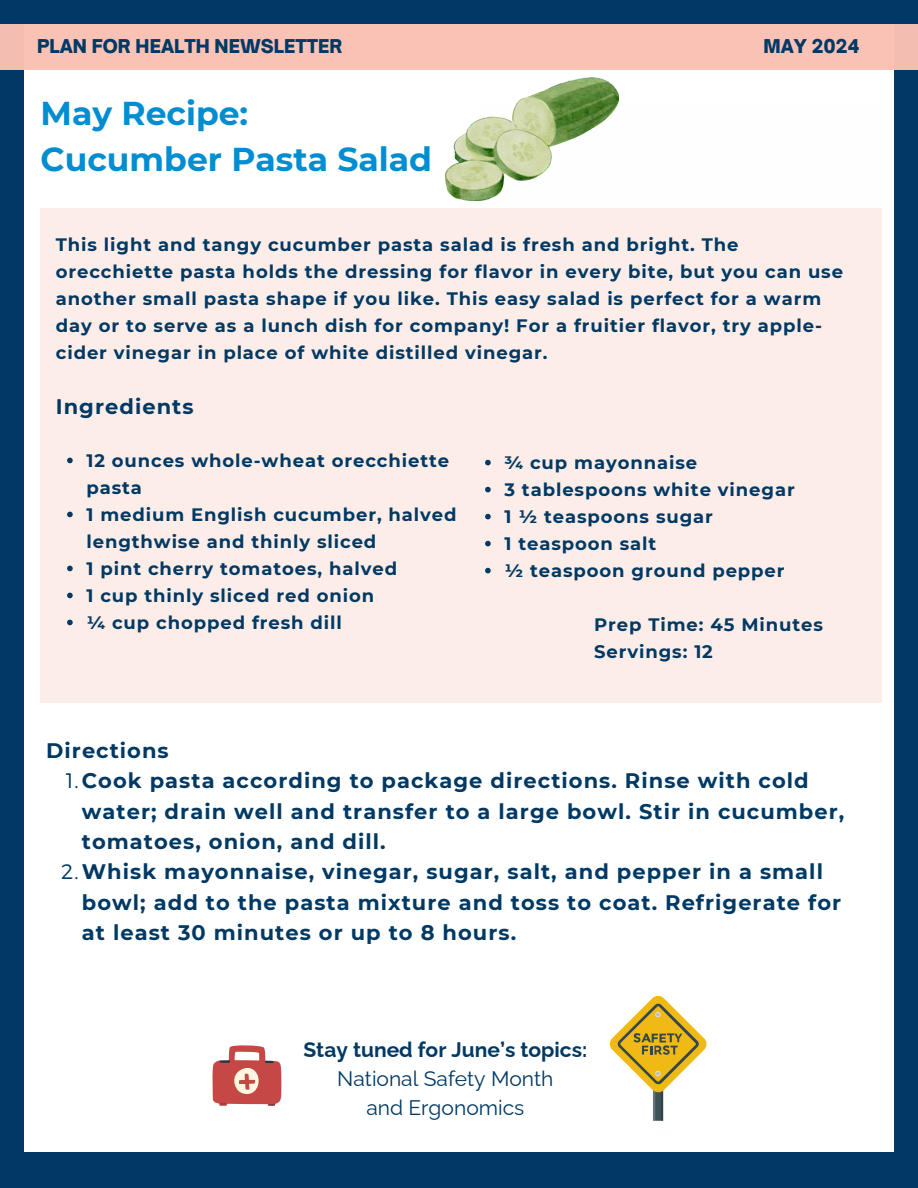
<style>
.page{position:relative;width:918px;height:1188px;background:#003963}
.page>*{position:absolute;margin:0;border:0;box-sizing:border-box;transform-origin:0 0}
.t1{font:700 33px/46.2px "Montserrat";color:#008dd1}
.t2{font:700 21px/30.3px "Montserrat";letter-spacing:.05em;color:#003963}
.t3{font:21px/29.2px "Raleway";color:#003963;text-align:center}
.t4{font:900 18.3px "Open Sauce One";color:#003963}
.t5{font:700 18px/27px "Montserrat";letter-spacing:.05em;color:#003963}
.s1{font-weight:300}
.s2{font-weight:700}
</style>
<div class="page">
<div style="left:24px;top:24px;width:870px;height:1127px;background:#fff"></div>
<div style="left:0;top:24px;width:918px;height:46px;background:#fac1b3"></div>
<div style="left:41px;top:208px;width:841px;height:494px;background:#fdede9"></div>
<svg style="left:212px;top:1045px;width:70px;height:61px"></svg>
<svg style="left:609px;top:995px;width:98px;height:126px"></svg>
<svg style="left:67px;top:458px;width:6px;height:5px"></svg>
<svg style="left:67px;top:512px;width:6px;height:5px"></svg>
<svg style="left:67px;top:566px;width:6px;height:5px"></svg>
<svg style="left:67px;top:593px;width:6px;height:5px"></svg>
<svg style="left:67px;top:620px;width:6px;height:5px"></svg>
<svg style="left:485px;top:460px;width:6px;height:5px"></svg>
<svg style="left:485px;top:487px;width:6px;height:5px"></svg>
<svg style="left:485px;top:514px;width:6px;height:5px"></svg>
<svg style="left:485px;top:541px;width:6px;height:5px"></svg>
<svg style="left:485px;top:568px;width:6px;height:5px"></svg>
<img style="left:445px;top:78px;width:174px;height:122px">
<h2 class="t4" style="left:37px;top:35px;width:307px">PLAN FOR HEALTH NEWSLETTER</h2>
<h5 class="t4" style="left:763px;top:35px;width:98px">MAY 2024</h5>
<h4 class="t1" style="left:41px;top:90px;width:393px">May Recipe:<br>Cucumber Pasta Salad</h4>
<p class="t5" style="left:56px;top:231px;width:789px">This light and tangy cucumber pasta salad is fresh and bright. The orecchiette pasta holds the dressing for flavor in every bite, but you can use another small pasta shape if you like. This easy salad is perfect for a warm day or to serve as a lunch dish for company! For a fruitier flavor, try apple&shy;cider vinegar in place of white distilled vinegar.</p>
<p class="t2" style="left:56px;top:391px;width:139px">Ingredients</p>
<p class="t5" style="left:86px;top:447px;width:364px">12 ounces whole-wheat orecchiette pasta</p>
<p class="t5" style="left:86px;top:501px;width:372px">1 medium English cucumber, halved lengthwise and thinly sliced</p>
<p class="t5" style="left:86px;top:555px;width:312px">1 pint cherry tomatoes, halved</p>
<p class="t5" style="left:86px;top:582px;width:289px">1 cup thinly sliced red onion</p>
<p class="t5" style="left:86px;top:609px;width:257px">¼ cup chopped fresh dill</p>
<p class="t5" style="left:594px;top:611px;width:230px">Prep Time: 45 Minutes<br>Servings: 12</p>
<p class="t5" style="left:504px;top:449px;width:194px">¾ cup mayonnaise</p>
<p class="t5" style="left:504px;top:476px;width:292px">3 tablespoons white vinegar</p>
<p class="t5" style="left:504px;top:503px;width:210px">1 ½ teaspoons sugar</p>
<h5 class="t5" style="left:504px;top:530px;width:154px">1 teaspoon salt</h5>
<h2 class="t5" style="left:504px;top:557px;width:282px">½ teaspoon ground pepper</h2>
<h4 class="t2" style="left:46px;top:735px;width:124px">Directions</h4>
<p class="t2" style="left:82px;top:766px;width:764px;text-indent:-16px"><span class="s1">1.</span>Cook pasta according to package directions. Rinse with cold water; drain well and transfer to a large bowl. Stir in cucumber, tomatoes, onion, and dill.</p>
<h1 class="t2" style="left:82px;top:857px;width:761px;text-indent:-21px"><span class="s1">2.</span>Whisk mayonnaise, vinegar, sugar, salt, and pepper in a small bowl; add to the pasta mixture and toss to coat. Refrigerate for at least 30 minutes or up to 8 hours.</h1>
<p class="t3" style="left:303px;top:1035px;width:285px"><span class="s2">Stay tuned for June’s topics:<br></span>National Safety Month<br>and Ergonomics</p>
</div>
